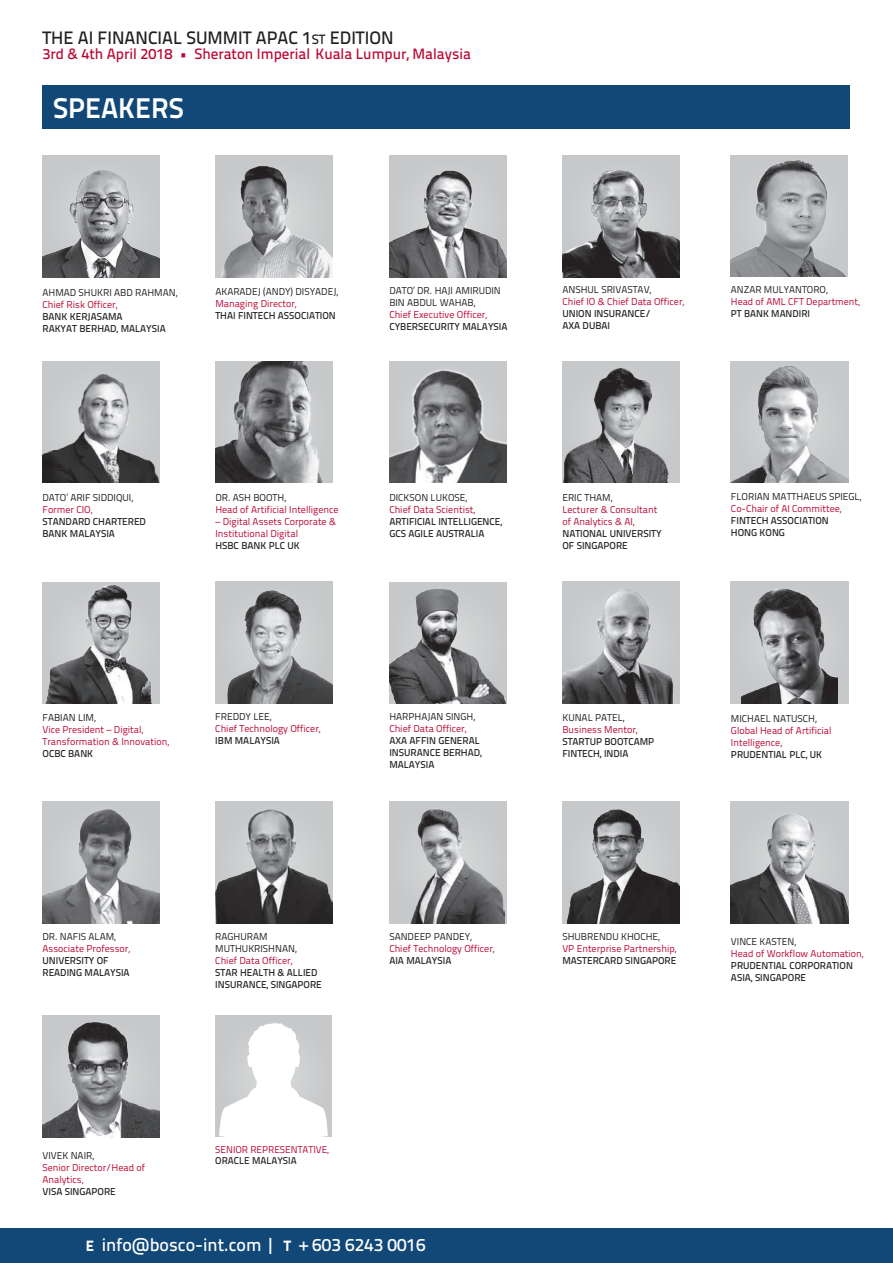
<style>
.page{position:relative;width:893px;height:1263px;background:#fff}
.page>*{position:absolute;margin:0;border:0;box-sizing:border-box;transform-origin:0 0}
.t1{font:28.5px "Titillium Text 22 L 800 wt";color:#fff}
.t2{font:18px "Titillium Text 22 L 600 wt";color:#231f20}
.t3{font:18px "Titillium Text 22 L 600 wt";color:#fff}
.t4{font:15px "Titillium Text 22 L 600 wt";color:#ba0934}
.t5{font:10.05px/12px "Titillium Text 22 L 400 wt";color:#ba0934}
.t6{font:10.05px/12px "Titillium Text 22 L 600 wt";color:#231f20}
.t7{font:10.05px/12px "Titillium Text 22 L 400 wt";color:#231f20}
.t8{font:9.9px "Titillium Text 22 L 400 wt";color:#ba0934}
.t9{font:9.9px "Titillium Text 22 L 600 wt";color:#231f20}
.t10{font:9.9px "Titillium Text 22 L 400 wt";color:#231f20}
.s1{font-size:13.5px}
.s2{font-family:"Titillium Text 22 L 999 wt";font-size:15px}
</style>
<div class="page">
<div style="left:0;top:1229px;width:893px;height:34px;background:#124877"></div>
<div style="left:43px;top:85px;width:807px;height:44px;background:#124877"></div>
<img style="left:562px;top:801px;width:118px;height:122px">
<div style="left:562px;top:156px;width:118px;height:122px;background:#c6c8c9"></div>
<img style="left:562px;top:170px;width:118px;height:108px">
<img style="left:42px;top:582px;width:118px;height:122px">
<img style="left:389px;top:361px;width:118px;height:122px">
<img style="left:562px;top:361px;width:118px;height:122px">
<div style="left:389px;top:582px;width:118px;height:122px;background:#c6c8c9"></div>
<img style="left:389px;top:589px;width:117px;height:115px">
<img style="left:562px;top:581px;width:118px;height:122px">
<img style="left:42px;top:802px;width:118px;height:121px">
<div style="left:215px;top:802px;width:118px;height:121px;background:#c6c8c9"></div>
<img style="left:215px;top:809px;width:118px;height:114px">
<div style="left:389px;top:801px;width:118px;height:122px;background:#c6c8c9"></div>
<img style="left:411px;top:809px;width:93px;height:114px">
<img style="left:42px;top:361px;width:118px;height:122px">
<div style="left:42px;top:156px;width:118px;height:122px;background:#c6c8c9"></div>
<img style="left:42px;top:170px;width:118px;height:108px">
<img style="left:731px;top:801px;width:117px;height:122px">
<img style="left:215px;top:156px;width:118px;height:122px">
<img style="left:389px;top:156px;width:118px;height:122px">
<img style="left:42px;top:1015px;width:118px;height:122px">
<div style="left:731px;top:581px;width:117px;height:122px;background:#c6c8c9"></div>
<img style="left:741px;top:588px;width:97px;height:115px">
<img style="left:731px;top:361px;width:117px;height:122px">
<img style="left:215px;top:361px;width:118px;height:122px">
<img style="left:215px;top:581px;width:118px;height:122px">
<div style="left:215px;top:1015px;width:116px;height:121px;background:#c6c8c9"></div>
<img style="left:731px;top:156px;width:116px;height:120px">
<svg style="left:219px;top:1023px;width:109px;height:113px"></svg>
<h2 class="t2" style="left:43px;top:24px;width:353px">THE AI FINANCIAL SUMMIT APAC 1<span class="s1">ST</span> EDITION</h2>
<h3 class="t4" style="left:43px;top:42px;width:430px">3rd &amp; 4th April 2018 • Sheraton Imperial Kuala Lumpur, Malaysia</h3>
<h1 class="t1" style="left:53px;top:86px;width:132px">SPEAKERS</h1>
<p class="t7" style="left:42px;top:286px;width:136px">AHMAD SHUKRI ABD RAHMAN,</p>
<p class="t5" style="left:42px;top:298px;width:77px">Chief Risk Officer,</p>
<p class="t6" style="left:42px;top:310px;width:125px">BANK KERJASAMA<br>RAKYAT BERHAD, MALAYSIA</p>
<p class="t7" style="left:215px;top:285px;width:124px">AKARADEJ (ANDY) DISYADEJ,</p>
<p class="t5" style="left:215px;top:297px;width:83px">Managing Director,</p>
<p class="t6" style="left:215px;top:309px;width:122px">THAI FINTECH ASSOCIATION</p>
<p class="t7" style="left:389px;top:284px;width:113px">DATO’ DR. HAJI AMIRUDIN<br>BIN ABDUL WAHAB,</p>
<p class="t5" style="left:389px;top:308px;width:99px">Chief Executive Officer,</p>
<p class="t6" style="left:389px;top:320px;width:120px">CYBERSECURITY MALAYSIA</p>
<p class="t7" style="left:562px;top:283px;width:90px">ANSHUL SRIVASTAV,</p>
<p class="t5" style="left:562px;top:295px;width:123px">Chief IO &amp; Chief Data Officer,</p>
<p class="t6" style="left:562px;top:307px;width:90px">UNION INSURANCE/<br>AXA DUBAI</p>
<p class="t10" style="left:731px;top:282px;width:98px">ANZAR MULYANTORO,</p>
<p class="t8" style="left:731px;top:294px;width:130px">Head of AML CFT Department,</p>
<p class="t9" style="left:731px;top:306px;width:81px">PT BANK MANDIRI</p>
<p class="t7" style="left:42px;top:491px;width:92px">DATO’ ARIF SIDDIQUI,</p>
<p class="t5" style="left:42px;top:503px;width:51px">Former CIO,</p>
<p class="t6" style="left:42px;top:515px;width:105px">STANDARD CHARTERED<br>BANK MALAYSIA</p>
<p class="t7" style="left:215px;top:491px;width:72px">DR. ASH BOOTH,</p>
<p class="t5" style="left:215px;top:503px;width:125px">Head of Artificial Intelligence</p>
<p class="t5" style="left:215px;top:515px;width:122px">– Digital Assets Corporate &amp;<br>Institutional Digital</p>
<p class="t6" style="left:215px;top:539px;width:86px">HSBC BANK PLC UK</p>
<p class="t7" style="left:389px;top:491px;width:79px">DICKSON LUKOSE,</p>
<p class="t5" style="left:389px;top:503px;width:87px">Chief Data Scientist,</p>
<p class="t6" style="left:389px;top:515px;width:114px">ARTIFICIAL INTELLIGENCE,<br>GCS AGILE AUSTRALIA</p>
<p class="t7" style="left:562px;top:491px;width:52px">ERIC THAM,</p>
<p class="t5" style="left:562px;top:503px;width:96px">Lecturer &amp; Consultant of Analytics &amp; AI,</p>
<p class="t6" style="left:562px;top:527px;width:101px">NATIONAL UNIVERSITY<br>OF SINGAPORE</p>
<p class="t7" style="left:731px;top:490px;width:132px">FLORIAN MATTHAEUS SPIEGL,</p>
<p class="t5" style="left:731px;top:502px;width:112px">Co-Chair of AI Committee,</p>
<p class="t6" style="left:731px;top:514px;width:99px">FINTECH ASSOCIATION<br>HONG KONG</p>
<p class="t7" style="left:43px;top:711px;width:55px">FABIAN LIM,</p>
<p class="t5" style="left:43px;top:723px;width:128px">Vice President – Digital,<br>Transformation &amp; Innovation,</p>
<p class="t6" style="left:43px;top:747px;width:52px">OCBC BANK</p>
<p class="t7" style="left:215px;top:709px;width:58px">FREDDY LEE,</p>
<p class="t5" style="left:215px;top:721px;width:107px">Chief Technology Officer,</p>
<p class="t6" style="left:215px;top:733px;width:66px">IBM MALAYSIA</p>
<p class="t7" style="left:389px;top:710px;width:87px">HARPHAJAN SINGH,</p>
<p class="t5" style="left:389px;top:722px;width:79px">Chief Data Officer,</p>
<p class="t6" style="left:389px;top:734px;width:94px">AXA AFFIN GENERAL<br>INSURANCE BERHAD,<br>MALAYSIA</p>
<p class="t7" style="left:562px;top:711px;width:64px">KUNAL PATEL,</p>
<p class="t5" style="left:562px;top:723px;width:77px">Business Mentor,</p>
<p class="t6" style="left:562px;top:735px;width:93px">STARTUP BOOTCAMP<br>FINTECH, INDIA</p>
<p class="t7" style="left:731px;top:712px;width:87px">MICHAEL NATUSCH,</p>
<p class="t5" style="left:731px;top:724px;width:102px">Global Head of Artificial<br>Intelligence,</p>
<p class="t6" style="left:731px;top:747px;width:93px">PRUDENTIAL PLC, UK</p>
<p class="t7" style="left:42px;top:930px;width:75px">DR. NAFIS ALAM,</p>
<p class="t5" style="left:42px;top:942px;width:89px">Associate Professor,</p>
<p class="t6" style="left:42px;top:954px;width:89px">UNIVERSITY OF<br>READING MALAYSIA</p>
<p class="t7" style="left:42px;top:1149px;width:53px">VIVEK NAIR,</p>
<p class="t5" style="left:42px;top:1160px;width:104px">Senior Director/Head of<br>Analytics,</p>
<p class="t6" style="left:42px;top:1184px;width:75px">VISA SINGAPORE</p>
<p class="t7" style="left:215px;top:930px;width:83px">RAGHURAM<br>MUTHUKRISHNAN,</p>
<p class="t5" style="left:215px;top:954px;width:79px">Chief Data Officer,</p>
<p class="t6" style="left:215px;top:966px;width:108px">STAR HEALTH &amp; ALLIED<br>INSURANCE, SINGAPORE</p>
<p class="t7" style="left:389px;top:930px;width:84px">SANDEEP PANDEY,</p>
<p class="t5" style="left:389px;top:942px;width:107px">Chief Technology Officer,</p>
<p class="t6" style="left:389px;top:954px;width:64px">AIA MALAYSIA</p>
<p class="t8" style="left:215px;top:1142px;width:115px">SENIOR REPRESENTATIVE,</p>
<p class="t9" style="left:215px;top:1153px;width:83px">ORACLE MALAYSIA</p>
<h2 class="t3" style="left:86px;top:1230px;width:341px"><span class="s2">E</span> info@bosco-int.com | <span class="s2">T</span> + 603 6243 0016</h2>
<p class="t7" style="left:562px;top:930px;width:99px">SHUBRENDU KHOCHE,</p>
<p class="t5" style="left:562px;top:942px;width:116px">VP Enterprise Partnership,</p>
<p class="t6" style="left:562px;top:954px;width:115px">MASTERCARD SINGAPORE</p>
<p class="t7" style="left:731px;top:934px;width:67px">VINCE KASTEN,</p>
<p class="t5" style="left:731px;top:946px;width:134px">Head of Workflow Automation,</p>
<p class="t6" style="left:731px;top:958px;width:123px">PRUDENTIAL CORPORATION<br>ASIA, SINGAPORE</p>
</div>
